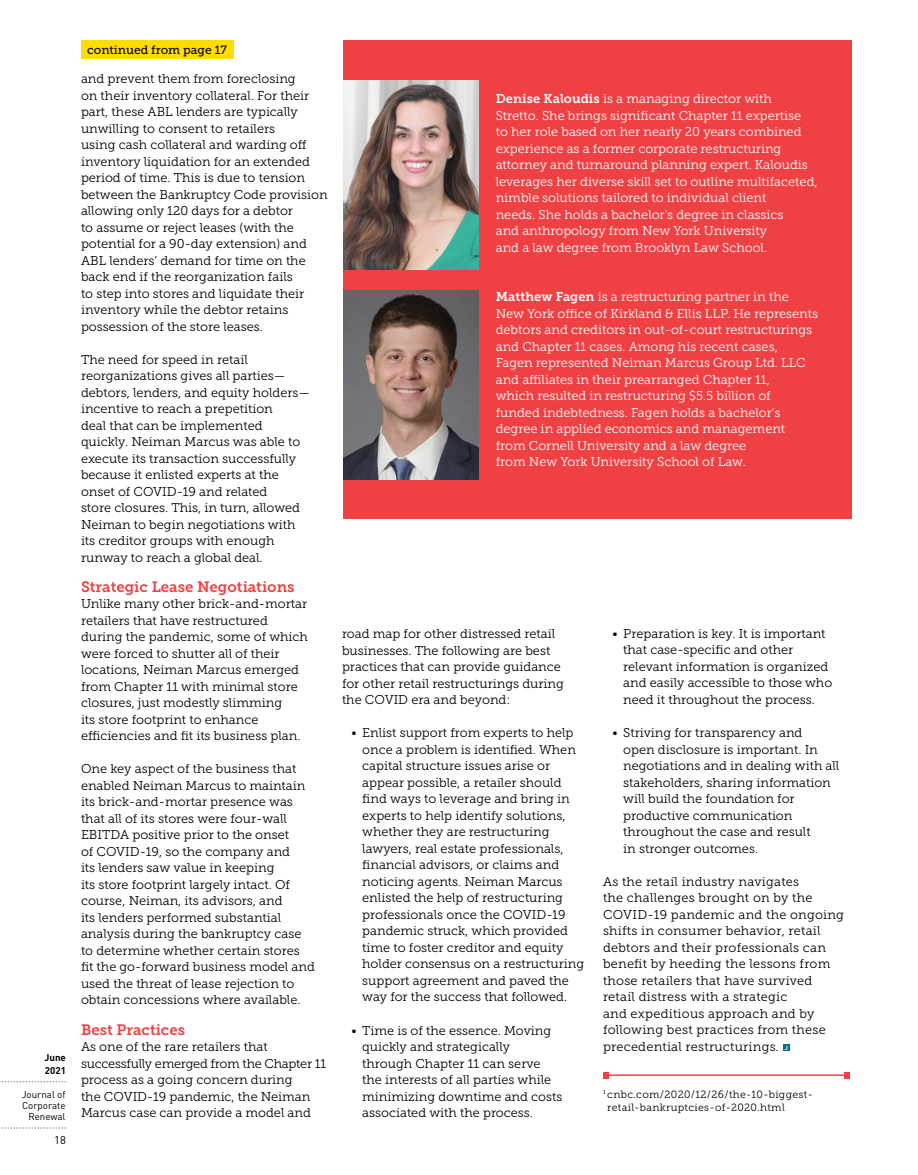
<style>
.page{position:relative;width:918px;height:1175px;background:#fff}
.page>*{position:absolute;margin:0;border:0;box-sizing:border-box;transform-origin:0 0}
.t1{font:15px "Museo Slab 700";color:#ef4144}
.t2{font:12.75px/16.5px "Museo Slab 300";color:#000}
.t3{font:12.75px/16.5px "Museo Slab 300";color:#fff}
.t4{font:12.75px/16.5px "Museo Slab 300";letter-spacing:.02em;color:#000}
.t5{font:12px "Museo Slab 500";color:#000}
.t6{font:11.25px "DINOT";color:#000}
.t7{font:10.5px/13.5px "Museo Slab 300";letter-spacing:.03em;color:#000}
.t8{font:9.75px/11.2px "DINOT";color:#000;text-align:right}
.t9{font:700 9.75px/12.8px "DINOT";color:#000}
.s1{font-family:"Museo Slab 700"}
.s2{font-style:italic}
.s3{font-family:"DINOT";font-weight:700;font-size:6px;color:#fff}
</style>
<div class="page">
<svg style="left:1px;top:1081px;width:65px;height:1px"></svg>
<svg style="left:1px;top:1127px;width:65px;height:1px"></svg>
<div style="left:344px;top:40px;width:508px;height:479px;background:#ef4144"></div>
<img style="left:344px;top:81px;width:134px;height:189px">
<img style="left:344px;top:290px;width:134px;height:189px">
<div style="left:783px;top:1044px;width:7px;height:6px;background:#006f89"></div>
<hr style="left:606px;top:1074px;width:242px;height:1px;background:#ef4144">
<svg style="left:603px;top:1072px;width:6px;height:6px"></svg>
<svg style="left:844px;top:1072px;width:6px;height:6px"></svg>
<div style="left:81px;top:40px;width:152px;height:19px;background:#fd0"></div>
<p class="t9" style="left:45px;top:1050px;width:23px">June<br>2021</p>
<p class="t8" style="left:22px;top:1088px;width:45px">Journal of<br>Corporate<br>Renewal</p>
<p class="t6" style="left:54px;top:1133px;width:13px">18</p>
<p class="t5" style="left:87px;top:44px;width:141px">continued from page 17</p>
<p class="t2" style="left:81px;top:71px;width:248px">and prevent them from foreclosing<br>on their inventory collateral. For their part, these ABL lenders are typically unwilling to consent to retailers<br>using cash collateral and warding off inventory liquidation for an extended period of time. This is due to tension between the Bankruptcy Code provision allowing only 120 days for a debtor<br>to assume or reject leases (with the potential for a 90-day extension) and ABL lenders’ demand for time on the back end if the reorganization fails<br>to step into stores and liquidate their inventory while the debtor retains possession of the store leases.</p>
<p class="t2" style="left:81px;top:351px;width:231px">The need for speed in retail reorganizations gives all parties— debtors, lenders, and equity holders— incentive to reach a prepetition<br>deal that can be implemented quickly. Neiman Marcus was able to execute its transaction successfully because it enlisted experts at the onset of COVID-19 and related<br>store closures. This, in turn, allowed Neiman to begin negotiations with its creditor groups with enough runway to reach a global deal.</p>
<p class="t1" style="left:81px;top:578px;width:215px">Strategic Lease Negotiations</p>
<p class="t2" style="left:81px;top:596px;width:228px">Unlike many other brick-and-mortar retailers that have restructured during the pandemic, some of which were forced to shutter all of their locations, Neiman Marcus emerged from Chapter 11 with minimal store closures, just modestly slimming<br>its store footprint to enhance efficiencies and fit its business plan.</p>
<p class="t2" style="left:81px;top:761px;width:236px">One key aspect of the business that enabled Neiman Marcus to maintain its brick-and-mortar presence was that all of its stores were four-wall EBITDA positive prior to the onset<br>of COVID-19, so the company and<br>its lenders saw value in keeping<br>its store footprint largely intact. Of course, Neiman, its advisors, and<br>its lenders performed substantial analysis during the bankruptcy case to determine whether certain stores fit the go-forward business model and used the threat of lease rejection to obtain concessions where available.</p>
<p class="t1" style="left:81px;top:1020px;width:106px">Best Practices</p>
<p class="t2" style="left:81px;top:1038px;width:247px">As one of the rare retailers that successfully emerged from the Chapter 11 process as a going concern during<br>the COVID-19 pandemic, the Neiman Marcus case can provide a model and</p>
<p class="t3" style="left:496px;top:91px;width:323px"><span class="s1">Denise Kaloudis</span> is a managing director with Stretto. She brings significant Chapter 11 expertise<br>to her role based on her nearly 20 years combined experience as a former corporate restructuring attorney and turnaround planning expert. Kaloudis leverages her diverse skill set to outline multifaceted, nimble solutions tailored to individual client<br>needs. She holds a bachelor’s degree in classics<br>and anthropology from New York University<br>and a law degree from Brooklyn Law School.</p>
<p class="t3" style="left:496px;top:289px;width:324px"><span class="s1">Matthew Fagen</span> is a restructuring partner in the New York office of Kirkland &amp; Ellis LLP. He represents debtors and creditors in out-of-court restructurings and Chapter 11 cases. Among his recent cases, Fagen represented Neiman Marcus Group Ltd. LLC and affiliates in their prearranged Chapter 11,<br>which resulted in restructuring $5.5 billion of funded indebtedness. Fagen holds a bachelor’s degree in applied economics and management from Cornell University and a law degree<br>from New York University School of Law.</p>
<p class="t2" style="left:342px;top:625px;width:224px">road map for other distressed retail businesses. The following are best practices that can provide guidance for other retail restructurings during the COVID era and beyond:</p>
<p class="t2" style="left:362px;top:724px;width:224px;text-indent:-11px">• Enlist support from experts to help once a problem is identified. When capital structure issues arise or appear possible, a retailer should find ways to leverage and bring in experts to help identify solutions, whether they are restructuring lawyers, real estate professionals, financial advisors, or claims and noticing agents. Neiman Marcus enlisted the help of restructuring professionals once the COVID-19 pandemic struck, which provided time to foster creditor and equity holder consensus on a restructuring support agreement and paved the way for the success that followed.</p>
<p class="t2" style="left:362px;top:1022px;width:202px;text-indent:-11px">• Time is of the essence. Moving quickly and strategically through Chapter 11 can serve the interests of all parties while minimizing downtime and costs associated with the process.</p>
<p class="t2" style="left:623px;top:625px;width:211px;text-indent:-11px">• Preparation is key. It is important that case-specific and other relevant information is organized and easily accessible to those who need it throughout the process.</p>
<p class="t2" style="left:623px;top:724px;width:218px;text-indent:-11px">• Striving for transparency and<br>open disclosure is important. In negotiations and in dealing with all stakeholders, sharing information will build the foundation for productive communication throughout the case and result<br>in stronger outcomes.</p>
<p class="t4" style="left:603px;top:873px;width:243px">As the retail industry navigates<br>the challenges brought on by the COVID-19 pandemic and the ongoing shifts in consumer behavior, retail debtors and their professionals can benefit by heeding the lessons from those retailers that have survived retail distress with a strategic<br>and expeditious approach and by following best practices from these precedential restructurings<span class="s2">.</span> <span class="s3">J</span></p>
<p class="t7" style="left:607px;top:1087px;width:207px;text-indent:-4px"><sup>1</sup> cnbc.com/2020/12/26/the-10-biggest&shy;retail-bankruptcies-of-2020.html</p>
</div>
